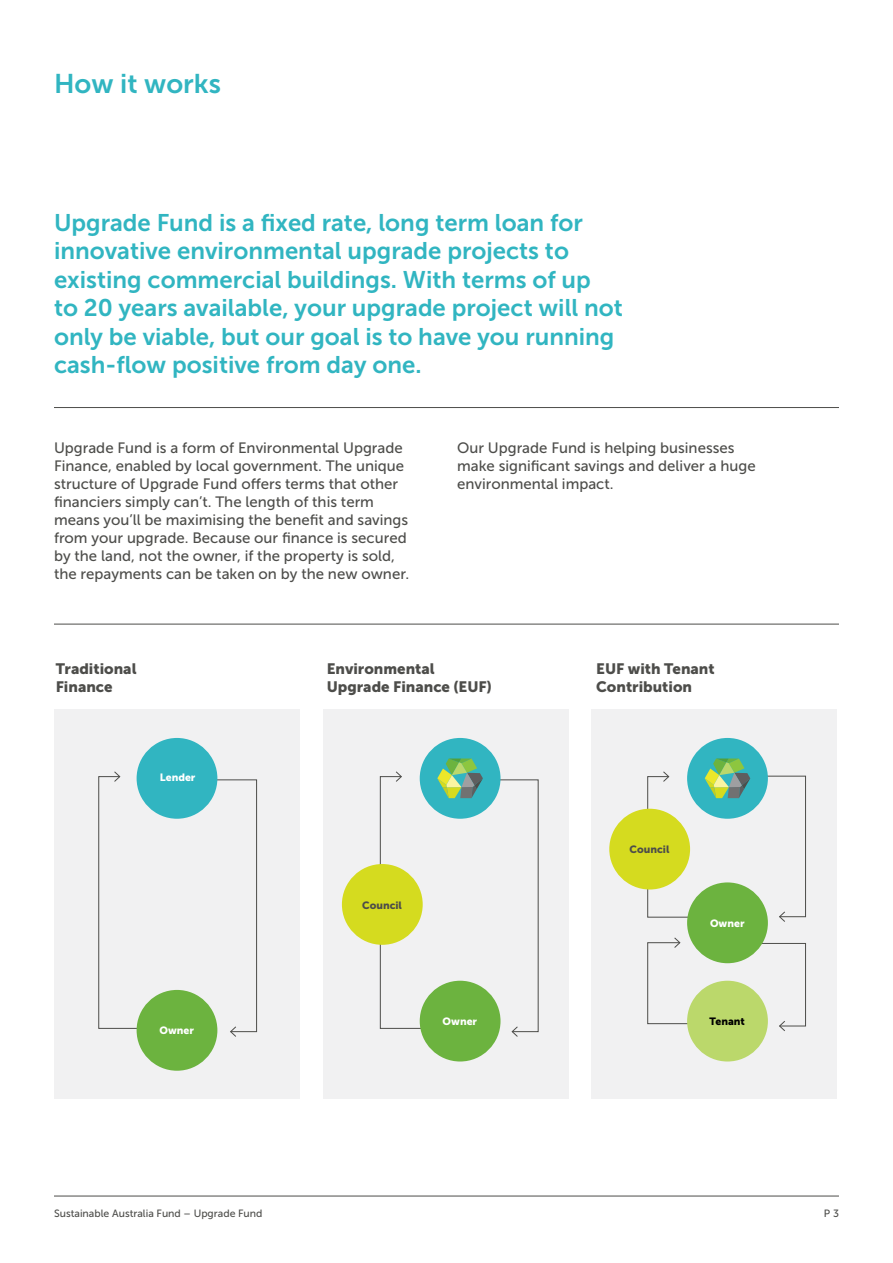
<style>
.page{position:relative;width:893px;height:1263px;background:#fff}
.page>*{position:absolute;margin:0;border:0;box-sizing:border-box;transform-origin:0 0}
.t1{font:27px "Museo Sans 700";color:#31b5c1}
.t2{font:24px/28.5px "Museo Sans 700";color:#31b5c1}
.t3{font:15px/18px "Museo Sans 500";color:#4d4d4a}
.t4{font:15px/18px "Museo Sans 900";color:#4d4d4a}
.t5{font:10.5px "Museo Sans 500";color:#4d4d4a}
.t6{font:10.5px "Museo Sans 900";color:#fff}
.t7{font:10.5px "Museo Sans 900";color:#4d4d4a}
.t8{font:10.5px "Museo Sans 900";color:#000}
</style>
<div class="page">
<hr style="left:54px;top:1196px;width:785px;height:1px;background:#4d4d4a">
<hr style="left:54px;top:407px;width:785px;height:1px;background:#4d4d4a">
<hr style="left:54px;top:624px;width:785px;height:1px;background:#4d4d4a">
<div style="left:54px;top:709px;width:246px;height:390px;background:#f1f1f2"></div>
<div style="left:322px;top:709px;width:246px;height:390px;background:#f1f1f2"></div>
<div style="left:591px;top:709px;width:246px;height:390px;background:#f1f1f2"></div>
<svg style="left:647px;top:937px;width:57px;height:87px"></svg>
<svg style="left:98px;top:771px;width:57px;height:258px"></svg>
<svg style="left:751px;top:943px;width:55px;height:88px"></svg>
<svg style="left:202px;top:779px;width:55px;height:258px"></svg>
<div style="left:137px;top:738px;width:80px;height:81px;background:#31b5c1;border-radius:50%"></div>
<div style="left:420px;top:738px;width:80px;height:81px;background:#31b5c1;border-radius:50%"></div>
<div style="left:137px;top:990px;width:80px;height:81px;background:#6cb33f;border-radius:50%"></div>
<div style="left:420px;top:981px;width:80px;height:80px;background:#6cb33f;border-radius:50%"></div>
<div style="left:687px;top:882px;width:81px;height:81px;background:#6cb33f;border-radius:50%"></div>
<div style="left:687px;top:981px;width:81px;height:80px;background:#bbd86b;border-radius:50%"></div>
<div style="left:342px;top:864px;width:81px;height:81px;background:#d5db1f;border-radius:50%"></div>
<div style="left:609px;top:809px;width:81px;height:80px;background:#d5db1f;border-radius:50%"></div>
<svg style="left:380px;top:758px;width:159px;height:279px"></svg>
<div style="left:687px;top:738px;width:81px;height:81px;background:#31b5c1;border-radius:50%"></div>
<svg style="left:647px;top:758px;width:159px;height:164px"></svg>
<h1 class="t1" style="left:54px;top:68px;width:168px">How it works</h1>
<p class="t2" style="left:54px;top:208px;width:570px">Upgrade Fund is a fixed rate, long term loan for innovative environmental upgrade projects to existing commercial buildings. With terms of up<br>to 20 years available, your upgrade project will not only be viable, but our goal is to have you running cash-flow positive from day one.</p>
<p class="t3" style="left:54px;top:439px;width:357px">Upgrade Fund is a form of Environmental Upgrade Finance, enabled by local government. The unique structure of Upgrade Fund offers terms that other financiers simply can’t. The length of this term means you’ll be maximising the benefit and savings from your upgrade. Because our finance is secured by the land, not the owner, if the property is sold, the repayments can be taken on by the new owner.</p>
<p class="t3" style="left:457px;top:439px;width:300px">Our Upgrade Fund is helping businesses make significant savings and deliver a huge environmental impact.</p>
<p class="t4" style="left:56px;top:660px;width:82px">Traditional<br>Finance</p>
<p class="t4" style="left:327px;top:660px;width:167px">Environmental<br>Upgrade Finance (EUF)</p>
<p class="t4" style="left:596px;top:660px;width:120px">EUF with Tenant<br>Contribution</p>
<p class="t6" style="left:160px;top:772px;width:37px">Lender</p>
<p class="t6" style="left:160px;top:1025px;width:36px">Owner</p>
<p class="t7" style="left:362px;top:899px;width:41px">Council</p>
<p class="t6" style="left:443px;top:1015px;width:36px">Owner</p>
<p class="t7" style="left:629px;top:843px;width:41px">Council</p>
<p class="t6" style="left:710px;top:917px;width:36px">Owner</p>
<p class="t8" style="left:710px;top:1015px;width:37px">Tenant</p>
<p class="t5" style="left:54px;top:1207px;width:210px">Sustainable Australia Fund – Upgrade Fund</p>
<p class="t5" style="left:824px;top:1207px;width:17px">P 3</p>
</div>
